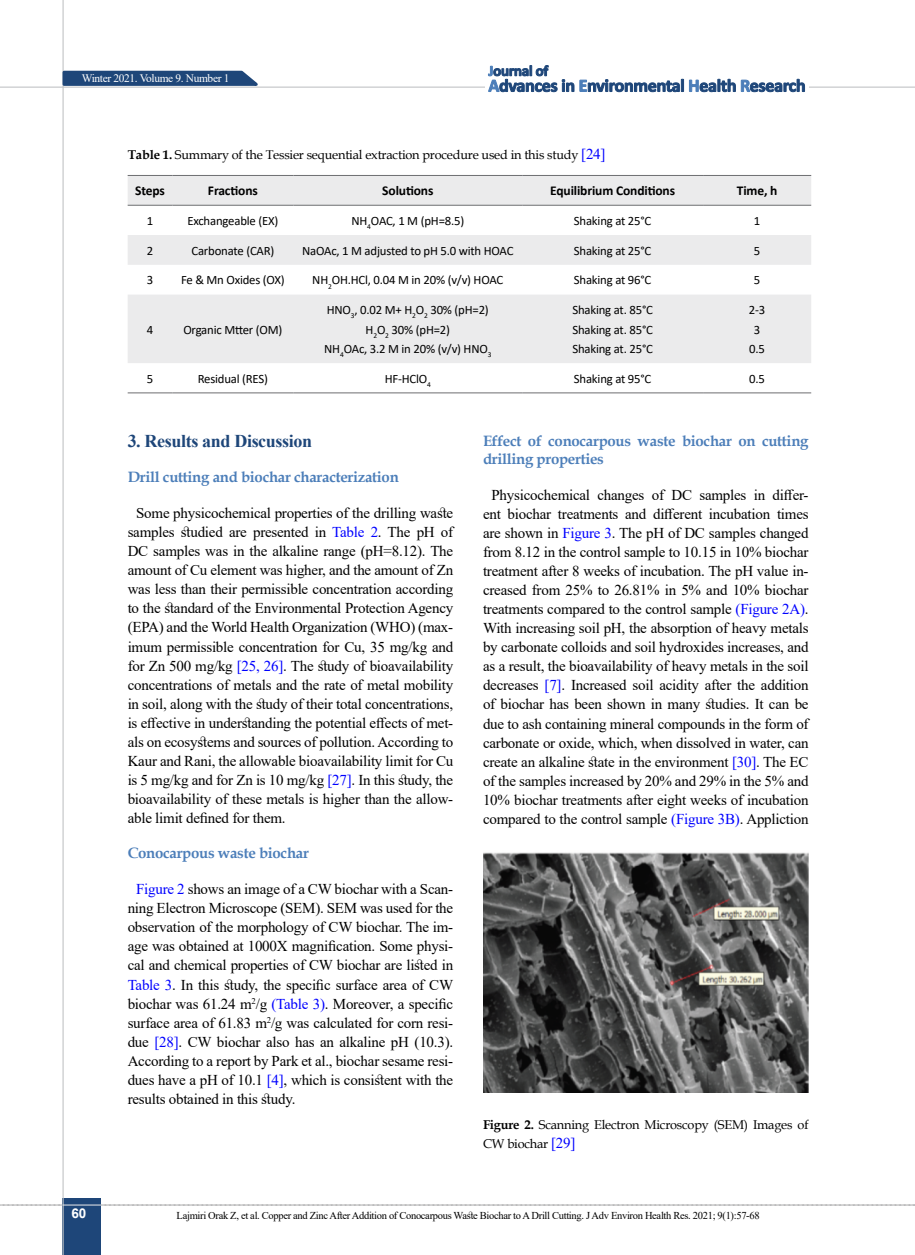
<style>
.page{position:relative;width:915px;height:1255px;background:#fff}
.page>*{position:absolute;margin:0;border:0;box-sizing:border-box;transform-origin:0 0}
.t1{font:700 18px "Times New Roman";letter-spacing:-.02em;color:#1e4679}
.t2{font:15px/19px "Times New Roman";letter-spacing:-.015em;color:#000;text-align:justify}
.t3{font:700 15px/18px "Book Antiqua";letter-spacing:-.02em;color:#4c7eb9}
.t4{font:700 13.5px "Calibri";letter-spacing:-.01em;color:#000}
.t5{font:700 13.5px "Arial";color:#fff}
.t6{font:12.75px/19.5px "Calibri";letter-spacing:-.015em;color:#000;text-align:center}
.t7{font:12.75px/19px "Book Antiqua";letter-spacing:-.015em;color:#000}
.t8{font:11.4px "Times New Roman";letter-spacing:-.03em;color:#fff}
.t9{font:10.5px "Times New Roman";letter-spacing:-.03em;color:#000}
.s1{font-weight:700}
.s2{font-family:"Times New Roman";font-size:15px;color:#00f}
.s3{color:#00f}
</style>
<div class="page">
<svg style="left:0;top:1204px;width:915px;height:1px"></svg>
<div style="left:63px;top:1198px;width:38px;height:56px;background:#1e4679"></div>
<hr style="left:62px;top:0;width:2px;height:1254px;background:#c2c4c6">
<hr style="left:0;top:87px;width:914px;height:1px;background:#c2c4c6">
<hr style="left:63px;top:1204px;width:38px;height:1px;background:#ebebec">
<svg style="left:61px;top:69px;width:203px;height:18px;background:#4d6c94"></svg>
<div style="left:485px;top:61px;width:323px;height:39px;background:#fff"></div>
<svg style="left:689px;top:79px;width:115px;height:13px"></svg>
<svg style="left:488px;top:65px;width:195px;height:27px"></svg>
<svg style="left:128px;top:176px;width:683px;height:187px;fill:#ebebec"></svg>
<hr style="left:128px;top:175px;width:44px;height:1px;background:#6d6e71">
<hr style="left:172px;top:175px;width:121px;height:1px;background:#6d6e71">
<hr style="left:293px;top:175px;width:229px;height:1px;background:#6d6e71">
<hr style="left:522px;top:175px;width:180px;height:1px;background:#6d6e71">
<hr style="left:702px;top:175px;width:109px;height:1px;background:#6d6e71">
<hr style="left:128px;top:205px;width:44px;height:1px;background:#6d6e71">
<hr style="left:172px;top:205px;width:121px;height:1px;background:#6d6e71">
<hr style="left:293px;top:205px;width:229px;height:1px;background:#6d6e71">
<hr style="left:522px;top:205px;width:180px;height:1px;background:#6d6e71">
<hr style="left:702px;top:205px;width:109px;height:1px;background:#6d6e71">
<hr style="left:128px;top:392px;width:44px;height:1px;background:#6d6e71">
<hr style="left:172px;top:392px;width:121px;height:1px;background:#6d6e71">
<hr style="left:293px;top:392px;width:229px;height:1px;background:#6d6e71">
<hr style="left:522px;top:392px;width:180px;height:1px;background:#6d6e71">
<hr style="left:702px;top:392px;width:109px;height:1px;background:#6d6e71">
<img style="left:483px;top:852px;width:325px;height:240px">
<p class="t8" style="left:82px;top:70px;width:149px">Winter 2021. Volume 9. Number 1</p>
<p class="t7" style="left:128px;top:145px;width:479px"><span class="s1">Table 1.</span> Summary of the Tessier sequential extraction procedure used in this study <span class="s2">[24]</span></p>
<p class="t4" style="left:135px;top:181px;width:31px">Steps</p>
<p class="t4" style="left:208px;top:181px;width:51px">Fractions</p>
<p class="t4" style="left:382px;top:181px;width:53px">Solutions</p>
<p class="t4" style="left:550px;top:181px;width:126px">Equilibrium Conditions</p>
<p class="t4" style="left:736px;top:181px;width:42px">Time, h</p>
<p class="t6" style="left:147px;top:211px;width:8px">1</p>
<p class="t6" style="left:187px;top:211px;width:93px">Exchangeable (EX)</p>
<p class="t6" style="left:351px;top:211px;width:114px">NH<sub>4</sub>OAC, 1 M (pH=8.5)</p>
<p class="t6" style="left:573px;top:211px;width:79px">Shaking at 25°C</p>
<p class="t6" style="left:753px;top:211px;width:8px">1</p>
<p class="t6" style="left:147px;top:240px;width:8px">2</p>
<p class="t6" style="left:191px;top:240px;width:84px">Carbonate (CAR)</p>
<p class="t6" style="left:302px;top:240px;width:213px">NaOAc, 1 M adjusted to pH 5.0 with HOAC</p>
<p class="t6" style="left:573px;top:240px;width:79px">Shaking at 25°C</p>
<p class="t6" style="left:753px;top:240px;width:8px">5</p>
<p class="t6" style="left:147px;top:270px;width:8px">3</p>
<p class="t6" style="left:181px;top:270px;width:105px">Fe &amp; Mn Oxides (OX)</p>
<p class="t6" style="left:312px;top:270px;width:192px">NH<sub>2</sub>OH.HCl, 0.04 M in 20% (v/v) HOAC</p>
<p class="t6" style="left:573px;top:270px;width:79px">Shaking at 96°C</p>
<p class="t6" style="left:753px;top:270px;width:8px">5</p>
<p class="t6" style="left:147px;top:319px;width:8px">4</p>
<p class="t6" style="left:183px;top:319px;width:101px">Organic Mtter (OM)</p>
<p class="t6" style="left:324px;top:300px;width:169px">HNO<sub>3</sub>, 0.02 M+ H<sub>2</sub>O<sub>2</sub> 30% (pH=2)<br>H<sub>2</sub>O<sub>2</sub> 30% (pH=2)<br>NH<sub>4</sub>OAc, 3.2 M in 20% (v/v) HNO<sub>3</sub></p>
<p class="t6" style="left:572px;top:300px;width:82px;text-align:justify">Shaking at. 85°C Shaking at. 85°C Shaking at. 25°C</p>
<p class="t6" style="left:748px;top:300px;width:18px">2-3<br>3<br>0.5</p>
<p class="t6" style="left:147px;top:368px;width:8px">5</p>
<p class="t6" style="left:197px;top:368px;width:72px">Residual (RES)</p>
<p class="t6" style="left:384px;top:368px;width:48px">HF-HClO<sub>4</sub></p>
<p class="t6" style="left:573px;top:368px;width:79px">Shaking at 95°C</p>
<p class="t6" style="left:749px;top:368px;width:17px">0.5</p>
<p class="t5" style="left:71px;top:1203px;width:17px">60</p>
<p class="t1" style="left:128px;top:428px;width:186px">3. Results and Discussion</p>
<p class="t3" style="left:128px;top:468px;width:272px">Drill cutting and biochar characterization</p>
<p class="t2" style="left:128px;top:503px;width:327px;text-indent:9px">Some physicochemical properties of the drilling waste samples studied are presented in <span class="s3">Table 2</span>. The pH of DC samples was in the alkaline range (pH=8.12). The amount of Cu element was higher, and the amount of Zn was less than their permissible concentration according to the standard of the Environmental Protection Agency (EPA) and the World Health Organization (WHO) (max&shy;imum permissible concentration for Cu, 35 mg/kg and for Zn 500 mg/kg <span class="s3">[25, 26]</span>. The study of bioavailability concentrations of metals and the rate of metal mobility in soil, along with the study of their total concentrations, is effective in understanding the potential effects of met&shy;als on ecosystems and sources of pollution. According to Kaur and Rani, the allowable bioavailability limit for Cu is 5 mg/kg and for Zn is 10 mg/kg <span class="s3">[27]</span>. In this study, the bioavailability of these metals is higher than the allow&shy;able limit defined for them.</p>
<p class="t3" style="left:128px;top:844px;width:183px">Conocarpous waste biochar</p>
<p class="t2" style="left:128px;top:879px;width:327px;text-indent:9px"><span class="s3">Figure 2</span> shows an image of a CW biochar with a Scan&shy;ning Electron Microscope (SEM). SEM was used for the observation of the morphology of CW biochar. The im&shy;age was obtained at 1000X magnification. Some physi&shy;cal and chemical properties of CW biochar are listed in <span class="s3">Table 3</span>. In this study, the specific surface area of CW biochar was 61.24 m<sup>2</sup>/g <span class="s3">(Table 3)</span>. Moreover, a specific surface area of 61.83 m<sup>2</sup>/g was calculated for corn resi&shy;due <span class="s3">[28]</span>. CW biochar also has an alkaline pH (10.3).<br>According to a report by Park et al., biochar sesame resi&shy;dues have a pH of 10.1 <span class="s3">[4]</span>, which is consistent with the results obtained in this study.</p>
<p class="t3" style="left:483px;top:431px;width:327px">Effect of conocarpous waste biochar on cutting drilling properties</p>
<p class="t2" style="left:483px;top:485px;width:327px;text-align:center">Physicochemical changes of DC samples in differ&shy;ent biochar treatments and different incubation times are shown in <span class="s3">Figure 3</span>. The pH of DC samples changed from 8.12 in the control sample to 10.15 in 10% biochar treatment after 8 weeks of incubation. The pH value in&shy;creased from 25% to 26.81% in 5% and 10% biochar treatments compared to the control sample <span class="s3">(Figure 2A)</span>.<br>With increasing soil pH, the absorption of heavy metals by carbonate colloids and soil hydroxides increases, and as a result, the bioavailability of heavy metals in the soil decreases <span class="s3">[7]</span>. Increased soil acidity after the addition of biochar has been shown in many studies. It can be due to ash containing mineral compounds in the form of carbonate or oxide, which, when dissolved in water, can create an alkaline state in the environment <span class="s3">[30]</span>. The EC of the samples increased by 20% and 29% in the 5% and 10% biochar treatments after eight weeks of incubation compared to the control sample <span class="s3">(Figure 3B)</span>. Appliction</p>
<p class="t7" style="left:483px;top:1114px;width:327px"><span class="s1">Figure 2.</span> Scanning Electron Microscopy (SEM) Images of<br>CW biochar <span class="s2">[29]</span></p>
<p class="t9" style="left:176px;top:1207px;width:584px">Lajmiri Orak Z, et al. Copper and Zinc After Addition of Conocarpous Waste Biochar to A Drill Cutting. J Adv Environ Health Res. 2021; 9(1):57-68</p>
</div>
